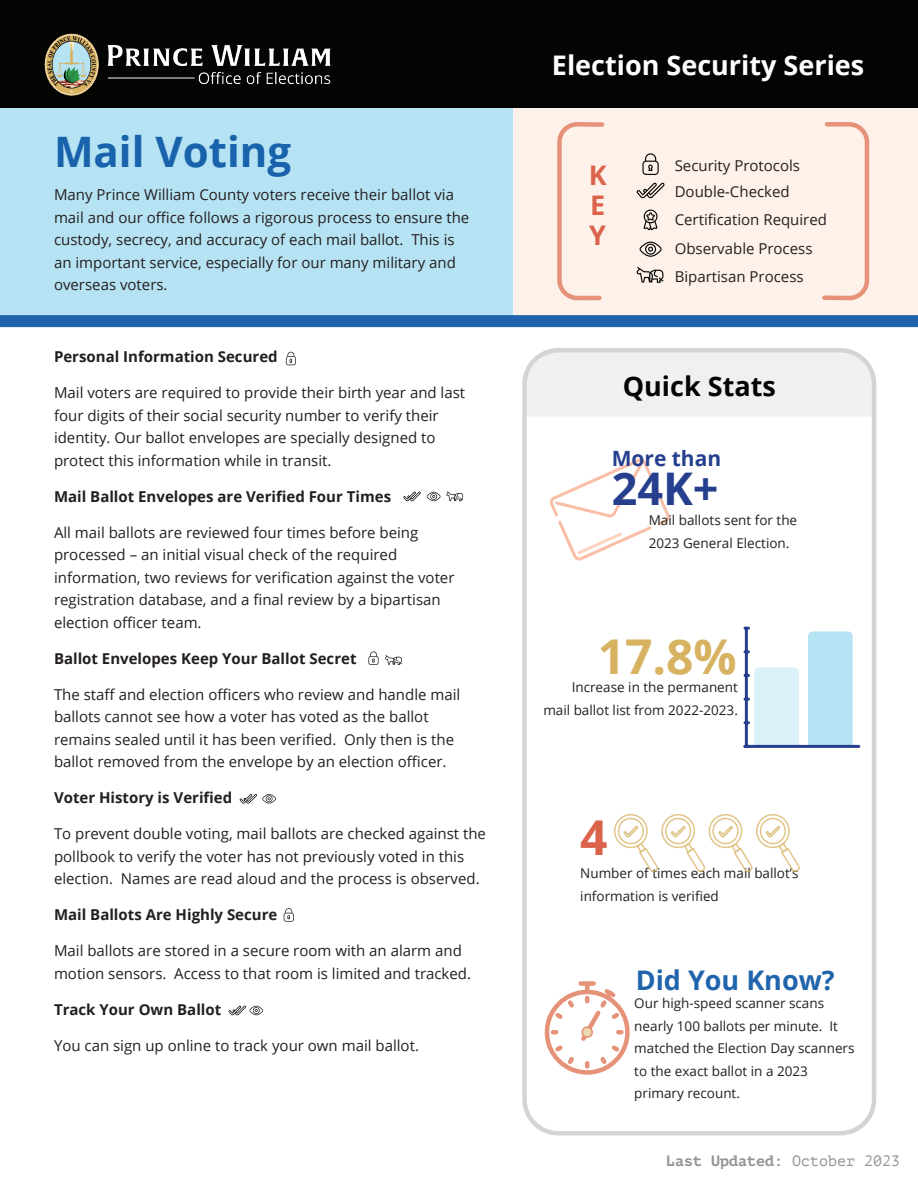
<style>
.page{position:relative;width:918px;height:1188px;background:#fff}
.page>*{position:absolute;margin:0;border:0;box-sizing:border-box;transform-origin:0 0}
.t1{font:700 48px "Open Sans";color:#d7b261}
.t2{font:700 48px "Open Sans";color:#db634b}
.t3{font:700 45px "Open Sans";color:#253f8e}
.t4{font:700 42px "Open Sans";color:#1863ab}
.t5{font:700 27px "Open Sans";color:#fff}
.t6{font:700 27px "Open Sans";color:#2064ac}
.t7{font:700 27px "Open Sans";color:#040503}
.t8{font:700 27px/29.7px "Open Sans";color:#db634b;text-align:justify}
.t9{font:700 21px "Open Sans";color:#253f8e}
.t10{font:15px/22.5px "Open Sans";color:#231f20}
.Basic_-_Bold{font:700 15px "Open Sans";color:#231f20}
.t11{font:700 15px "PT Mono";color:#939598}
.Paragraph_Style_5{font:13.5px/22.5px "Open Sans";color:#231f20}
.s1{font-style:italic}
.s2{font-weight:400}
</style>
<div class="page">
<div style="left:513px;top:109px;width:404px;height:214px;background:#fdf1ea"></div>
<div style="left:0;top:108px;width:513px;height:216px;background:#b6e3f3"></div>
<div style="left:0;top:0;width:918px;height:108px;background:#040503"></div>
<img style="left:44px;top:33px;width:287px;height:63px">
<svg style="left:636px;top:183px;width:29px;height:15px"></svg>
<svg style="left:642px;top:153px;width:17px;height:22px"></svg>
<svg style="left:644px;top:210px;width:13px;height:20px"></svg>
<svg style="left:636px;top:267px;width:28px;height:16px"></svg>
<svg style="left:639px;top:242px;width:23px;height:15px"></svg>
<div style="left:527px;top:353px;width:344px;height:63px;background:#f0f0f1"></div>
<div style="left:522px;top:348px;width:354px;height:788px;border:4px solid #d5d4d3;border-radius:34px"></div>
<div style="left:0;top:315px;width:918px;height:12px;background:#2064ac"></div>
<svg style="left:557px;top:122px;width:48px;height:179px"></svg>
<svg style="left:822px;top:122px;width:48px;height:179px"></svg>
<svg style="left:240px;top:794px;width:36px;height:10px"></svg>
<svg style="left:228px;top:1006px;width:35px;height:9px"></svg>
<svg style="left:286px;top:352px;width:10px;height:13px"></svg>
<svg style="left:284px;top:908px;width:10px;height:14px"></svg>
<svg style="left:550px;top:458px;width:120px;height:103px"></svg>
<div style="left:808px;top:632px;width:45px;height:113px;background:#b6e3f3"></div>
<hr style="left:745px;top:745px;width:114px;height:3px;background:#253f8e">
<hr style="left:745px;top:628px;width:3px;height:118px;background:#253f8e">
<svg style="left:747px;top:667px;width:52px;height:81px;background:#d5e8f3"></svg>
<svg style="left:614px;top:814px;width:186px;height:58px"></svg>
<div style="left:545px;top:990px;width:85px;height:85px;border:4px solid #e59279;border-radius:50%"></div>
<div style="left:581px;top:981px;width:13px;height:5px;background:#e59279"></div>
<svg style="left:548px;top:984px;width:78px;height:87px"></svg>
<div style="left:583px;top:1028px;width:8px;height:8px;background:#ebd8b0;border-radius:50%"></div>
<svg style="left:403px;top:492px;width:18px;height:9px"></svg>
<svg style="left:427px;top:491px;width:36px;height:10px"></svg>
<svg style="left:385px;top:655px;width:17px;height:10px"></svg>
<svg style="left:368px;top:651px;width:11px;height:14px"></svg>
<p class="t4" style="left:54px;top:122px;width:239px">Mail Voting</p>
<p class="t10" style="left:54px;top:183px;width:417px">Many Prince William County voters receive their ballot via mail and our office follows a rigorous process to ensure the custody, secrecy, and accuracy of each mail ballot. This is an important service, especially for our many military and overseas voters.</p>
<p class="Basic_-_Bold" style="left:54px;top:346px;width:225px">Personal Information Secured</p>
<p class="t10" style="left:54px;top:381px;width:413px">Mail voters are required to provide their birth year and last four digits of their social security number to verify their identity. Our ballot envelopes are specially designed to protect this information while in transit.</p>
<p class="Basic_-_Bold" style="left:54px;top:486px;width:339px">Mail Ballot Envelopes are Verified Four Times</p>
<p class="t10" style="left:54px;top:521px;width:402px">All mail ballots are reviewed four times before being processed – an initial visual check of the required information, two reviews for verification against the voter registration database, and a final review by a bipartisan election officer team.</p>
<p class="Basic_-_Bold" style="left:54px;top:648px;width:304px">Ballot Envelopes Keep Your Ballot Secret</p>
<p class="t10" style="left:54px;top:683px;width:408px">The staff and election officers who review and handle mail ballots cannot see how a voter has voted as the ballot remains sealed until it has been verified. Only then is the ballot removed from the envelope by an election officer.</p>
<p class="Basic_-_Bold" style="left:54px;top:787px;width:180px">Voter History is Verified</p>
<p class="t10" style="left:54px;top:822px;width:434px">To prevent double voting, mail ballots are checked against the pollbook to verify the voter has not previously voted in this election. Names are read aloud and the process is observed.</p>
<p class="Basic_-_Bold" style="left:54px;top:904px;width:225px">Mail Ballots Are Highly Secure</p>
<p class="t10" style="left:54px;top:939px;width:419px">Mail ballots are stored in a secure room with an alarm and motion sensors. Access to that room is limited and tracked.</p>
<p class="Basic_-_Bold" style="left:54px;top:999px;width:169px">Track Your Own Ballot</p>
<p class="t10" style="left:54px;top:1034px;width:366px">You can sign up online to track your own mail ballot.</p>
<h3 class="t5" style="left:552px;top:46px;width:314px">Election Security Series</h3>
<h3 class="t8" style="left:589px;top:160px;width:19px">K E Y</h3>
<p class="t10" style="left:675px;top:154px;width:127px">Security Protocols</p>
<p class="t10" style="left:675px;top:208px;width:154px">Certification Required</p>
<p class="t10" style="left:675px;top:180px;width:116px">Double<span class="s1">-</span>Checked</p>
<p class="t10" style="left:675px;top:237px;width:139px">Observable Process</p>
<p class="t10" style="left:675px;top:265px;width:130px">Bipartisan Process</p>
<h3 class="t7" style="left:623px;top:368px;width:155px">Quick Stats</h3>
<p class="t9" style="left:612px;top:444px;width:111px">More than</p>
<p class="t3" style="left:612px;top:457px;width:108px">24K+</p>
<p class="Paragraph_Style_5" style="left:649px;top:509px;width:150px">Mail ballots sent for the<br>2023 General Election.</p>
<p class="t1" style="left:598px;top:623px;width:141px">17.8%</p>
<p class="Paragraph_Style_5" style="left:543px;top:676px;width:196px;text-align:right">Increase in the permanent mail ballot list from 2022-2023.</p>
<p class="t2" style="left:580px;top:804px;width:29px">4</p>
<p class="Paragraph_Style_5" style="left:580px;top:862px;width:220px">Number of times each mail ballot’s information is verified</p>
<p class="t6" style="left:636px;top:961px;width:201px">Did You Know?</p>
<p class="Paragraph_Style_5" style="left:634px;top:992px;width:222px">Our high-speed scanner scans nearly 100 ballots per minute. It matched the Election Day scanners to the exact ballot in a 2023 primary recount.</p>
<p class="t11" style="left:666px;top:1152px;width:235px">Last Updated: <span class="s2">October 2023</span></p>
</div>
